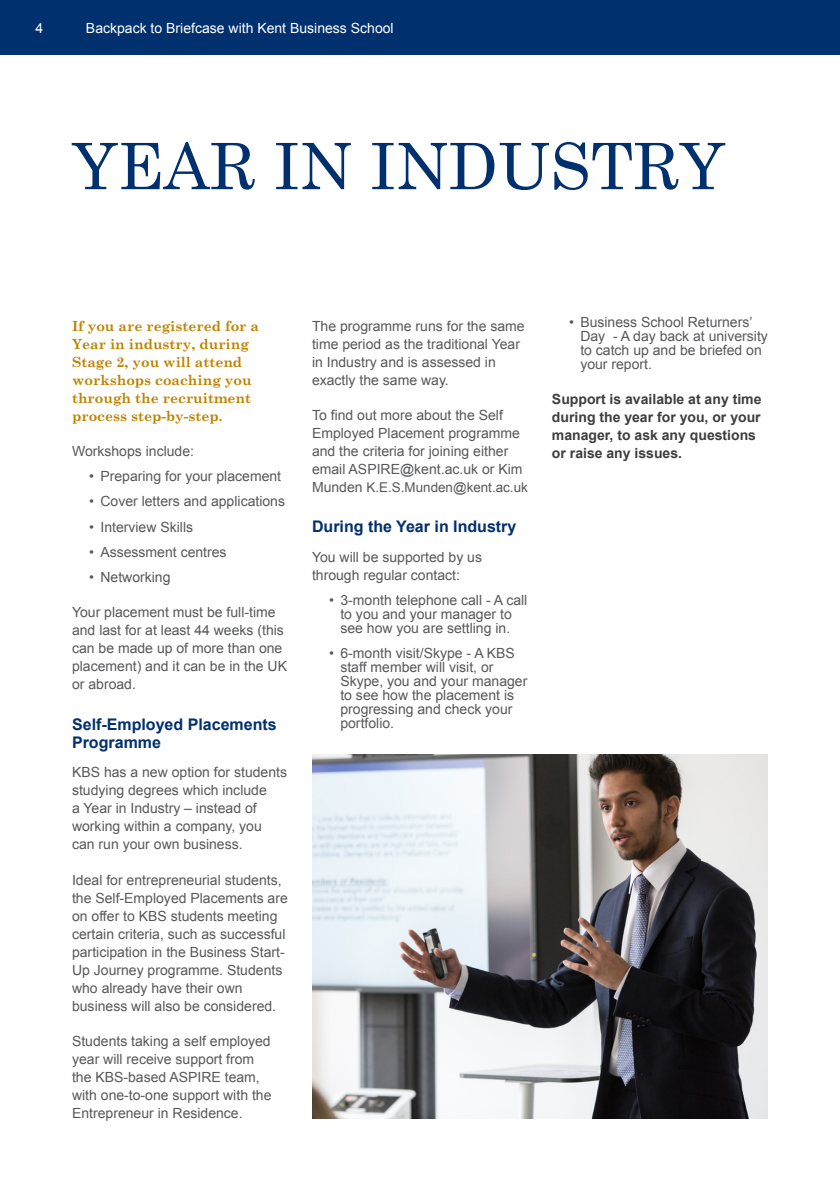
<style>
.page{position:relative;width:840px;height:1191px;background:#fff}
.page>*{position:absolute;margin:0;border:0;box-sizing:border-box;transform-origin:0 0}
.Kent_title{font:64px "Century Schoolbook";color:#00306d}
.Paragraph_Style_3{font:700 16px/18px "Arial";color:#00306d}
.Paragraph_Style_1{font:14px/18px "Arial";color:#57585a}
.Paragraph_Style_2{font:700 14px/18px "Century Schoolbook";color:#be8300}
.Cite{font:700 14px/18px "Arial";color:#3e3e3f}
.t1{font:14px "Arial";color:#fff}
.Paragraph_Style_1-2{font:13.4px "Arial";color:#57585a}
.s1{font-size:14px}
</style>
<div class="page">
<div style="left:0;top:0;width:839px;height:54px;background:#00306d"></div>
<hr style="left:839px;top:0;width:1px;height:54px;background:#00306d">
<img style="left:312px;top:754px;width:455px;height:365px">
<p class="t1" style="left:35px;top:19px;width:9px">4</p>
<p class="t1" style="left:86px;top:19px;width:309px">Backpack to Briefcase with Kent Business School</p>
<p class="Kent_title" style="left:72px;top:112px;width:653px">YEAR IN INDUSTRY</p>
<p class="Paragraph_Style_2" style="left:72px;top:316px;width:188px">If you are registered for a<br>Year in industry, during<br>Stage 2, you will attend workshops coaching you through the recruitment process step-by-step.</p>
<p class="Paragraph_Style_1" style="left:72px;top:442px;width:123px">Workshops include:</p>
<p class="Paragraph_Style_1" style="left:89px;top:467px;width:193px">• Preparing for your placement</p>
<p class="Paragraph_Style_1" style="left:89px;top:492px;width:197px">• Cover letters and applications</p>
<p class="Paragraph_Style_1" style="left:89px;top:518px;width:105px">• Interview Skills</p>
<p class="Paragraph_Style_1" style="left:89px;top:543px;width:139px">• Assessment centres</p>
<p class="Paragraph_Style_1" style="left:89px;top:568px;width:83px">• Networking</p>
<p class="Paragraph_Style_1" style="left:72px;top:603px;width:216px">Your placement must be full-time and last for at least 44 weeks (this can be made up of more than one placement) and it can be in the UK or abroad.</p>
<p class="Paragraph_Style_3" style="left:72px;top:716px;width:206px">Self-Employed Placements<br>Programme</p>
<p class="Paragraph_Style_1" style="left:72px;top:763px;width:216px">KBS has a new option for students studying degrees which include<br>a Year in Industry – instead of working within a company, you can run your own business.</p>
<p class="Paragraph_Style_1" style="left:72px;top:870px;width:217px">Ideal for entrepreneurial students, the Self-Employed Placements are on offer to KBS students meeting certain criteria, such as successful participation in the Business Start-Up Journey programme. Students who already have their own business will also be considered.</p>
<p class="Paragraph_Style_1" style="left:72px;top:1031px;width:201px">Students taking a self employed year will receive support from the KBS-based ASPIRE team, with one-to-one support with the<br>Entrepreneur in Residence.</p>
<p class="Paragraph_Style_1" style="left:312px;top:317px;width:214px">The programme runs for the same time period as the traditional Year in Industry and is assessed in exactly the same way.</p>
<p class="Paragraph_Style_1" style="left:312px;top:406px;width:212px">To find out more about the Self<br>Employed Placement programme and the criteria for joining either email ASPIRE@kent.ac.uk or Kim</p>
<p class="Paragraph_Style_1-2" style="left:312px;top:478px;width:217px"><span class="s1">Munden</span> K.E.S.Munden@kent.ac.uk</p>
<p class="Paragraph_Style_3" style="left:312px;top:518px;width:206px">During the Year in Industry</p>
<p class="Paragraph_Style_1" style="left:312px;top:548px;width:171px">You will be supported by us through regular contact:</p>
<p class="Paragraph_Style_1" style="left:329px;top:593px;width:200px;line-height:14px;text-align:center">• 3-month telephone call - A call to you and your manager to<br>see how you are settling in.</p>
<p class="Paragraph_Style_1" style="left:340px;top:646px;width:188px;line-height:14px;text-indent:-11px">• 6-month visit/Skype - A KBS staff member will visit, or<br>Skype, you and your manager to see how the placement is progressing and check your portfolio.</p>
<p class="Paragraph_Style_1" style="left:580px;top:315px;width:189px;line-height:14px;text-indent:-11px">• Business School Returners’<br>Day - A day back at university to catch up and be briefed on your report.</p>
<p class="Cite" style="left:551px;top:390px;width:211px">Support is available at any time during the year for you, or your manager, to ask any questions or raise any issues.</p>
</div>
